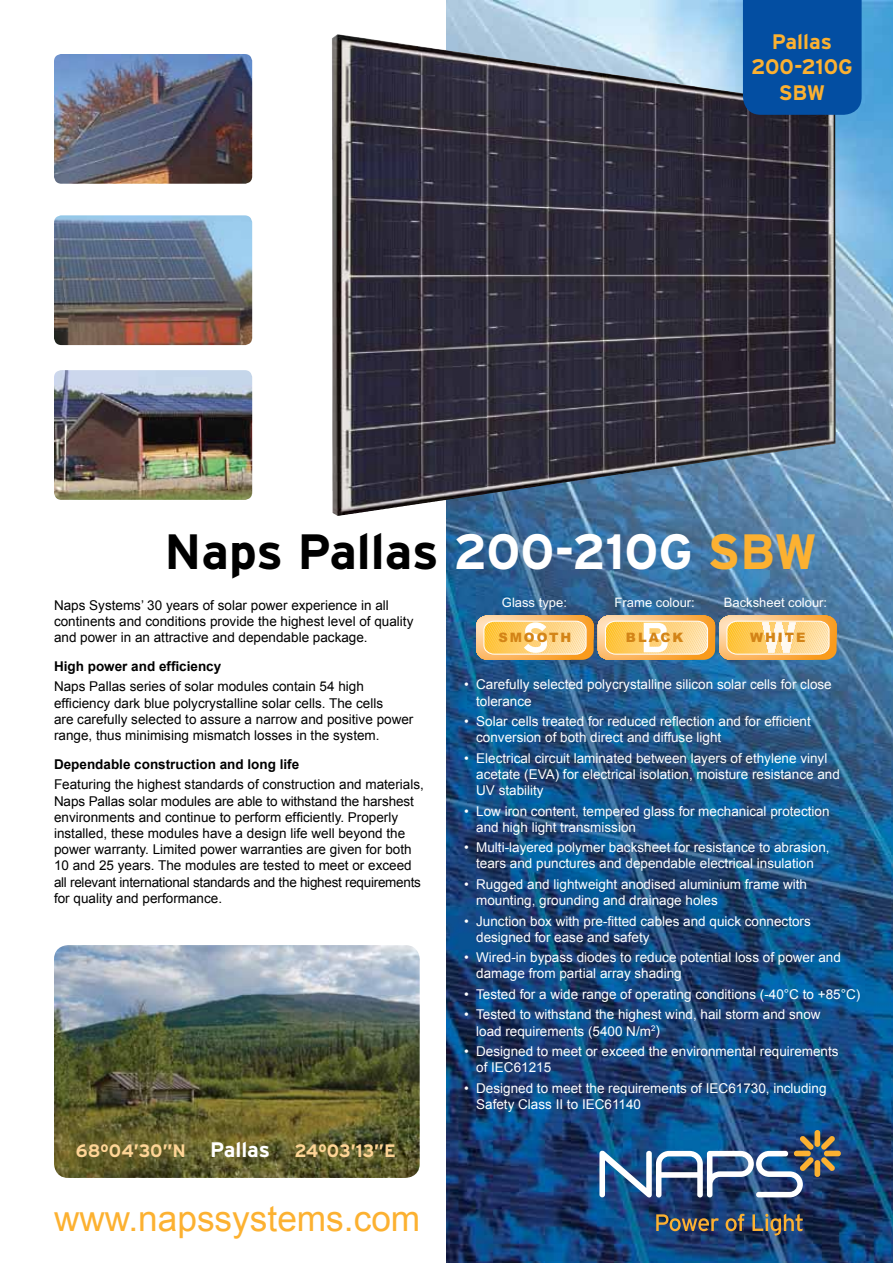
<style>
.page{position:relative;width:893px;height:1263px;background:#fff}
.page>*{position:absolute;margin:0;border:0;box-sizing:border-box;transform-origin:0 0}
.t1{font:700 49.5px "Interstate";color:#000}
.t2{font:35.25px "Arial";color:#fcb131}
.t3{font:700 21px/25.2px "Interstate";color:#fcb131;text-align:center}
.t4{font:700 18px "Interstate";letter-spacing:-.005em;color:#ffd596}
.t5{font:13.5px/16.2px "Arial";color:#fff}
.t6{font:13.5px/16.2px "Arial";color:#000}
.t7{font:700 13.5px "Arial";color:#000}
.t8{font:13.05px "Arial";color:#fff}
.t9{font:900 13.05px "Arial";letter-spacing:.15em;color:#d38417}
.s1{color:#fff}
.s2{color:#fcb131}
.s3{font-size:21px;color:#fff}
</style>
<div class="page">
<img style="left:54px;top:370px;width:198px;height:130px">
<img style="left:54px;top:945px;width:366px;height:233px">
<img style="left:446px;top:0;width:447px;height:1263px">
<img style="left:332px;top:35px;width:255px;height:481px">
<svg style="left:821px;top:1157px;width:14px;height:14px"></svg>
<svg style="left:821px;top:1135px;width:14px;height:15px"></svg>
<div style="left:814px;top:1130px;width:6px;height:17px;background:#fcb131;border-radius:3px"></div>
<div style="left:814px;top:1160px;width:6px;height:17px;background:#fcb131;border-radius:3px"></div>
<div style="left:824px;top:1151px;width:17px;height:5px;background:#fcb131;border-radius:3px"></div>
<svg style="left:656px;top:1214px;width:63px;height:17px"></svg>
<svg style="left:726px;top:1214px;width:18px;height:17px"></svg>
<svg style="left:752px;top:1214px;width:51px;height:21px"></svg>
<img style="left:599px;top:1135px;width:215px;height:63px">
<div style="left:743px;top:0;width:119px;height:115px;background:#034ea2"></div>
<svg style="left:476px;top:615px;width:361px;height:45px;background:#f4ca82"></svg>
<img style="left:54px;top:54px;width:198px;height:130px">
<img style="left:54px;top:215px;width:198px;height:130px">
<h3 class="t3" style="left:751px;top:29px;width:103px">Pallas<br>200-210G<br>SBW</h3>
<h1 class="t1" style="left:165px;top:524px;width:654px">Naps Pallas <span class="s1">200-210G</span> <span class="s2">SBW</span></h1>
<p class="t6" style="left:54px;top:597px;width:361px">Naps Systems’ 30 years of solar power experience in all continents and conditions provide the highest level of quality and power in an attractive and dependable package.</p>
<p class="t7" style="left:54px;top:659px;width:169px">High power and efficiency</p>
<p class="t6" style="left:54px;top:679px;width:361px">Naps Pallas series of solar modules contain 54 high efficiency dark blue polycrystalline solar cells. The cells<br>are carefully selected to assure a narrow and positive power range, thus minimising mismatch losses in the system.</p>
<p class="t7" style="left:54px;top:757px;width:247px">Dependable construction and long life</p>
<p class="t6" style="left:54px;top:777px;width:371px">Featuring the highest standards of construction and materials, Naps Pallas solar modules are able to withstand the harshest environments and continue to perform efficiently. Properly installed, these modules have a design life well beyond the power warranty. Limited power warranties are given for both 10 and 25 years. The modules are tested to meet or exceed all relevant international standards and the highest requirements for quality and performance.</p>
<h3 class="t4" style="left:76px;top:1140px;width:321px">68º04’30”N <span class="s3">Pallas</span> 24º03’13”E</h3>
<h2 class="t2" style="left:54px;top:1198px;width:368px">www.napssystems.com</h2>
<p class="t8" style="left:502px;top:595px;width:67px">Glass type:</p>
<p class="t8" style="left:615px;top:595px;width:82px">Frame colour:</p>
<p class="t8" style="left:724px;top:595px;width:105px">Backsheet colour:</p>
<p class="t9" style="left:498px;top:630px;width:74px">SMOOTH</p>
<p class="t9" style="left:626px;top:630px;width:59px">BLACK</p>
<p class="t9" style="left:750px;top:630px;width:57px">WHITE</p>
<p class="t5" style="left:476px;top:676px;width:357px;text-indent:-12px">• Carefully selected polycrystalline silicon solar cells for close tolerance</p>
<p class="t5" style="left:476px;top:713px;width:336px;text-indent:-12px">• Solar cells treated for reduced reflection and for efficient conversion of both direct and diffuse light</p>
<p class="t5" style="left:476px;top:750px;width:365px;text-indent:-12px">• Electrical circuit laminated between layers of ethylene vinyl acetate (EVA) for electrical isolation, moisture resistance and<br>UV stability</p>
<p class="t5" style="left:476px;top:803px;width:355px;text-indent:-12px">• Low iron content, tempered glass for mechanical protection and high light transmission</p>
<p class="t5" style="left:464px;top:839px;width:367px;text-align:center">• Multi-layered polymer backsheet for resistance to abrasion, tears and punctures and dependable electrical insulation</p>
<p class="t5" style="left:476px;top:876px;width:332px;text-indent:-12px">• Rugged and lightweight anodised aluminium frame with mounting, grounding and drainage holes</p>
<p class="t5" style="left:476px;top:913px;width:336px;text-indent:-12px">• Junction box with pre-fitted cables and quick connectors designed for ease and safety</p>
<p class="t5" style="left:476px;top:949px;width:366px;text-indent:-12px">• Wired-in bypass diodes to reduce potential loss of power and damage from partial array shading</p>
<p class="t5" style="left:464px;top:986px;width:398px">• Tested for a wide range of operating conditions (-40°C to +85°C)</p>
<p class="t5" style="left:476px;top:1006px;width:346px;text-indent:-12px">• Tested to withstand the highest wind, hail storm and snow load requirements (5400 N/m<sup>2</sup>)</p>
<p class="t5" style="left:476px;top:1043px;width:364px;text-indent:-12px">• Designed to meet or exceed the environmental requirements of IEC61215</p>
<p class="t5" style="left:476px;top:1080px;width:352px;text-indent:-12px">• Designed to meet the requirements of IEC61730, including<br>Safety Class II to IEC61140</p>
</div>
